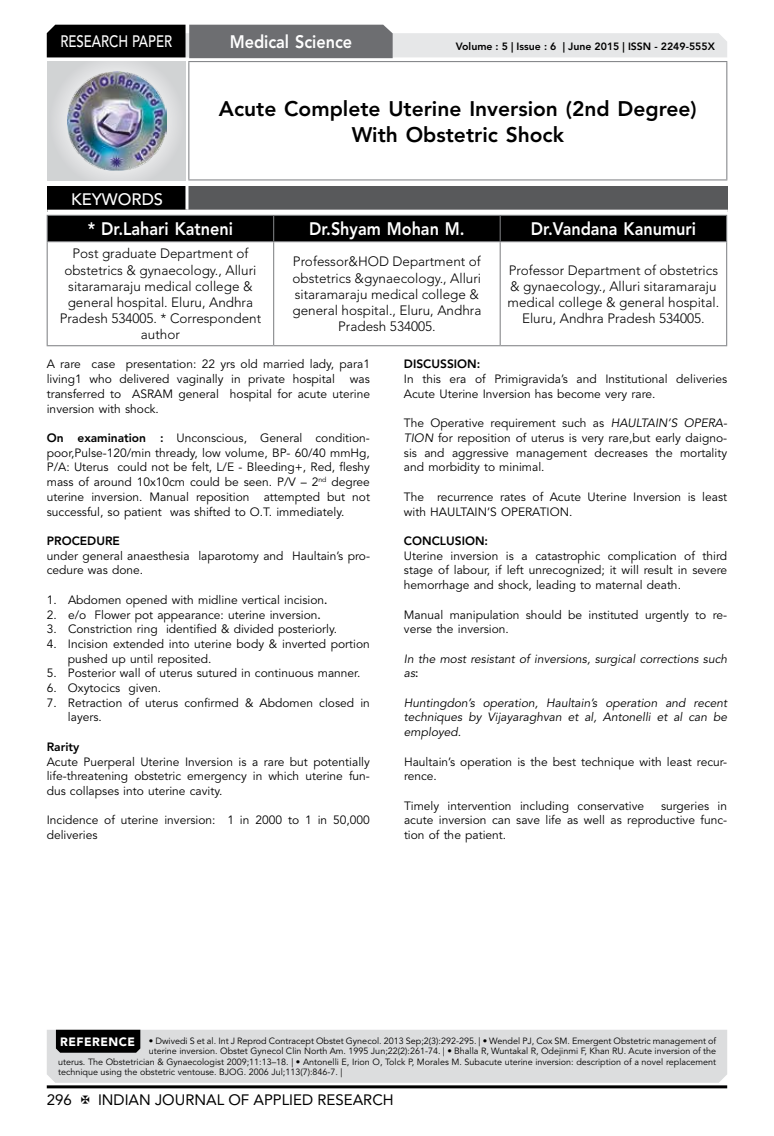
<style>
.page{position:relative;width:774px;height:1136px;background:#fff}
.page>*{position:absolute;margin:0;border:0;box-sizing:border-box;transform-origin:0 0}
.t1{font:800 21px/26.2px "Avenir LT Std";color:#000;text-align:center}
.t2{font:800 18px "Avenir LT Std";color:#fff;scale:.9 1}
.t3{font:500 16.5px "Avenir LT Std";color:#fff;scale:.8 1}
.t4{font:500 16.5px "Avenir LT Std";color:#fff}
.t5{font:15px "Avenir LT Std";color:#000}
.t6{font:300 13.5px/16.2px "Avenir LT Std";color:#000;text-align:center}
.t7{font:12px/14.7px "Avenir LT Std";color:#000}
.t8{font:italic 12px/14.7px "Avenir LT Std";color:#000}
.t9{font:800 12px "Avenir LT Std";color:#000}
.t10{font:800 10.5px "Avenir LT Std";color:#000}
.t11{font:9px "Avenir LT Std";color:#000}
.s1{font-weight:800}
.s2{font-weight:500}
.s3{font-style:italic}
.s4{font-weight:500;font-style:normal}
.s5{font-weight:900;font-size:12px;color:#fff}
</style>
<div class="page">
<hr style="left:47px;top:1085px;width:680px;height:3px;background:#000">
<div style="left:48px;top:62px;width:137px;height:118px;background:linear-gradient(to right,#d9dadb,#d9dadb)"></div>
<img style="left:68px;top:71px;width:99px;height:100px">
<svg style="left:47px;top:25px;width:680px;height:33px;background:#979899"></svg>
<hr style="left:188px;top:61px;width:539px;height:1px;background:#808285">
<hr style="left:188px;top:62px;width:1px;height:117px;background:#808285">
<hr style="left:726px;top:62px;width:1px;height:117px;background:#808285">
<hr style="left:188px;top:179px;width:539px;height:1px;background:#808285">
<div style="left:47px;top:215px;width:680px;height:26px;background:#000"></div>
<hr style="left:47px;top:241px;width:227px;height:1px;background:#808285">
<hr style="left:47px;top:242px;width:1px;height:103px;background:#808285">
<hr style="left:274px;top:241px;width:226px;height:1px;background:#808285">
<hr style="left:273px;top:242px;width:1px;height:103px;background:#808285">
<hr style="left:500px;top:241px;width:227px;height:1px;background:#808285">
<hr style="left:500px;top:242px;width:1px;height:103px;background:#808285">
<hr style="left:726px;top:242px;width:1px;height:103px;background:#808285">
<hr style="left:47px;top:345px;width:227px;height:1px;background:#808285">
<hr style="left:274px;top:345px;width:226px;height:1px;background:#808285">
<hr style="left:500px;top:345px;width:227px;height:1px;background:#808285">
<div style="left:47px;top:186px;width:140px;height:25px;background:#000"></div>
<div style="left:187px;top:186px;width:541px;height:25px;background:#58595b"></div>
<hr style="left:185px;top:186px;width:3px;height:24px;background:#fff">
<hr style="left:47px;top:210px;width:140px;height:3px;background:#fff">
<hr style="left:187px;top:210px;width:541px;height:3px;background:#fff">
<div style="left:47px;top:1029px;width:680px;height:53px;background:#dcddde"></div>
<div style="left:56px;top:1029px;width:84px;height:23px;background:#000"></div>
<h3 class="t3" style="left:60px;top:32px;width:139px">RESEARCH PAPER</h3>
<h3 class="t4" style="left:71px;top:189px;width:94px">KEYWORDS</h3>
<h2 class="t2" style="left:230px;top:31px;width:138px">Medical Science</h2>
<p class="t10" style="left:456px;top:41px;width:261px">Volume : 5 | Issue : 6 | June 2015 | ISSN - 2249-555X</p>
<h1 class="t1" style="left:219px;top:95px;width:479px">Acute Complete Uterine Inversion (2nd Degree)<br>With Obstetric Shock</h1>
<h2 class="t2" style="left:88px;top:218px;width:163px">* Dr.Lahari Katneni</h2>
<h2 class="t2" style="left:309px;top:218px;width:174px">Dr.Shyam Mohan M.</h2>
<h2 class="t2" style="left:531px;top:218px;width:185px">Dr.Vandana Kanumuri</h2>
<p class="t6" style="left:60px;top:245px;width:203px">Post graduate Department of obstetrics &amp; gynaecology., Alluri sitaramaraju medical college &amp; general hospital. Eluru, Andhra<br>Pradesh 534005. * Correspondent author</p>
<p class="t6" style="left:292px;top:254px;width:190px">Professor&amp;HOD Department of obstetrics &amp;gynaecology., Alluri sitaramaraju medical college &amp; general hospital., Eluru, Andhra<br>Pradesh 534005.</p>
<p class="t6" style="left:508px;top:262px;width:213px">Professor Department of obstetrics &amp; gynaecology., Alluri sitaramaraju medical college &amp; general hospital.<br>Eluru, Andhra Pradesh 534005.</p>
<p class="t7" style="left:47px;top:357px;width:325px">A rare case presentation: 22 yrs old married lady, para1 living1 who delivered vaginally in private hospital</p>
<p class="t7" style="left:47px;top:372px;width:325px;text-align:justify;text-indent:303px">was transferred to ASRAM general hospital for acute uterine inversion with shock.</p>
<p class="t7" style="left:47px;top:431px;width:325px;text-align:justify"><span class="s1">On examination :</span> Unconscious, General condition&shy;poor,Pulse-120/min thready, low volume, BP- 60/40 mmHg, P/A: Uterus could not be felt, L/E - Bleeding+, Red, fleshy mass of around 10x10cm could be seen. P/V – 2<sup>nd</sup> degree uterine inversion. Manual reposition attempted but not successful, so patient was shifted to O.T. immediately.</p>
<p class="t9" style="left:47px;top:533px;width:75px">PROCEDURE</p>
<p class="t7" style="left:47px;top:548px;width:325px">under general anaesthesia laparotomy and Haultain’s pro&shy;cedure was done.</p>
<p class="t7" style="left:47px;top:592px;width:282px">1. Abdomen opened with midline vertical incision<span class="s2">.</span></p>
<p class="t7" style="left:47px;top:607px;width:276px">2. e/o Flower pot appearance: uterine inversion<span class="s2">.</span></p>
<p class="t7" style="left:47px;top:622px;width:292px">3. Constriction ring identified &amp; divided posteriorly.</p>
<p class="t7" style="left:68px;top:636px;width:303px;text-indent:-21px">4. Incision extended into uterine body &amp; inverted portion pushed up until reposited.</p>
<p class="t7" style="left:47px;top:666px;width:315px">5. Posterior wall of uterus sutured in continuous manner.</p>
<p class="t7" style="left:47px;top:680px;width:116px">6. Oxytocics given.</p>
<p class="t7" style="left:68px;top:695px;width:303px;text-indent:-21px">7. Retraction of uterus confirmed &amp; Abdomen closed in layers.</p>
<p class="t9" style="left:47px;top:739px;width:34px">Rarity</p>
<p class="t7" style="left:47px;top:754px;width:325px;text-align:justify">Acute Puerperal Uterine Inversion is a rare but potentially life-threatening obstetric emergency in which uterine fun&shy;dus collapses into uterine cavity.</p>
<p class="t7" style="left:47px;top:813px;width:325px">Incidence of uterine inversion: 1 in 2000 to 1 in 50,000 deliveries</p>
<p class="t9" style="left:404px;top:357px;width:78px">DISCUSSION:</p>
<p class="t7" style="left:404px;top:372px;width:325px">In this era of Primigravida’s and Institutional deliveries<br>Acute Uterine Inversion has become very rare.</p>
<p class="t7" style="left:404px;top:416px;width:325px;text-align:justify">The Operative requirement such as <span class="s3">HAULTAIN’S OPERA-TION</span> for reposition of uterus is very rare,but early daigno&shy;sis and aggressive management decreases the mortality and morbidity to minimal.</p>
<p class="t7" style="left:404px;top:489px;width:325px">The recurrence rates of Acute Uterine Inversion is least with HAULTAIN’S OPERATION.</p>
<p class="t9" style="left:404px;top:533px;width:86px">CONCLUSION:</p>
<p class="t7" style="left:404px;top:548px;width:325px;text-align:justify">Uterine inversion is a catastrophic complication of third stage of labour, if left unrecognized; it will result in severe hemorrhage and shock, leading to maternal death.</p>
<p class="t7" style="left:404px;top:607px;width:325px">Manual manipulation should be instituted urgently to re&shy;verse the inversion.</p>
<p class="t8" style="left:404px;top:651px;width:325px">In the most resistant of inversions, surgical corrections such as<span class="s4">:</span></p>
<p class="t8" style="left:404px;top:695px;width:325px;text-align:justify">Huntingdon’s operation, Haultain’s operation and recent techniques by Vijayaraghvan et al, Antonelli et al can be employed.</p>
<p class="t7" style="left:404px;top:754px;width:325px">Haultain’s operation is the best technique with least recur&shy;rence.</p>
<p class="t7" style="left:404px;top:798px;width:242px">Timely intervention including conservative</p>
<p class="t7" style="left:404px;top:798px;width:325px;text-align:justify;text-indent:257px">surgeries in acute inversion can save life as well as reproductive func&shy;tion of the patient.</p>
<p class="t11" style="left:60px;top:1035px;width:657px"><span class="s5">REFERENCE</span> • Dwivedi S et al. Int J Reprod Contracept Obstet Gynecol. 2013 Sep;2(3):292-295. | • Wendel PJ, Cox SM. Emergent Obstetric management of</p>
<p class="t11" style="left:149px;top:1045px;width:569px">uterine inversion. Obstet Gynecol Clin North Am. 1995 Jun;22(2):261-74. | • Bhalla R, Wuntakal R, Odejinmi F, Khan RU. Acute inversion of the</p>
<p class="t11" style="left:58px;top:1056px;width:660px">uterus. The Obstetrician &amp; Gynaecologist 2009;11:13–18. | • Antonelli E, Irion O, Tolck P, Morales M. Subacute uterine inversion: description of a novel replacement</p>
<p class="t11" style="left:58px;top:1066px;width:286px">technique using the obstetric ventouse. BJOG. 2006 Jul;113(7):846-7. |</p>
<p class="t5" style="left:47px;top:1090px;width:27px">296</p>
<p class="t5" style="left:98px;top:1090px;width:297px">INDIAN JOURNAL OF APPLIED RESEARCH</p>
</div>
